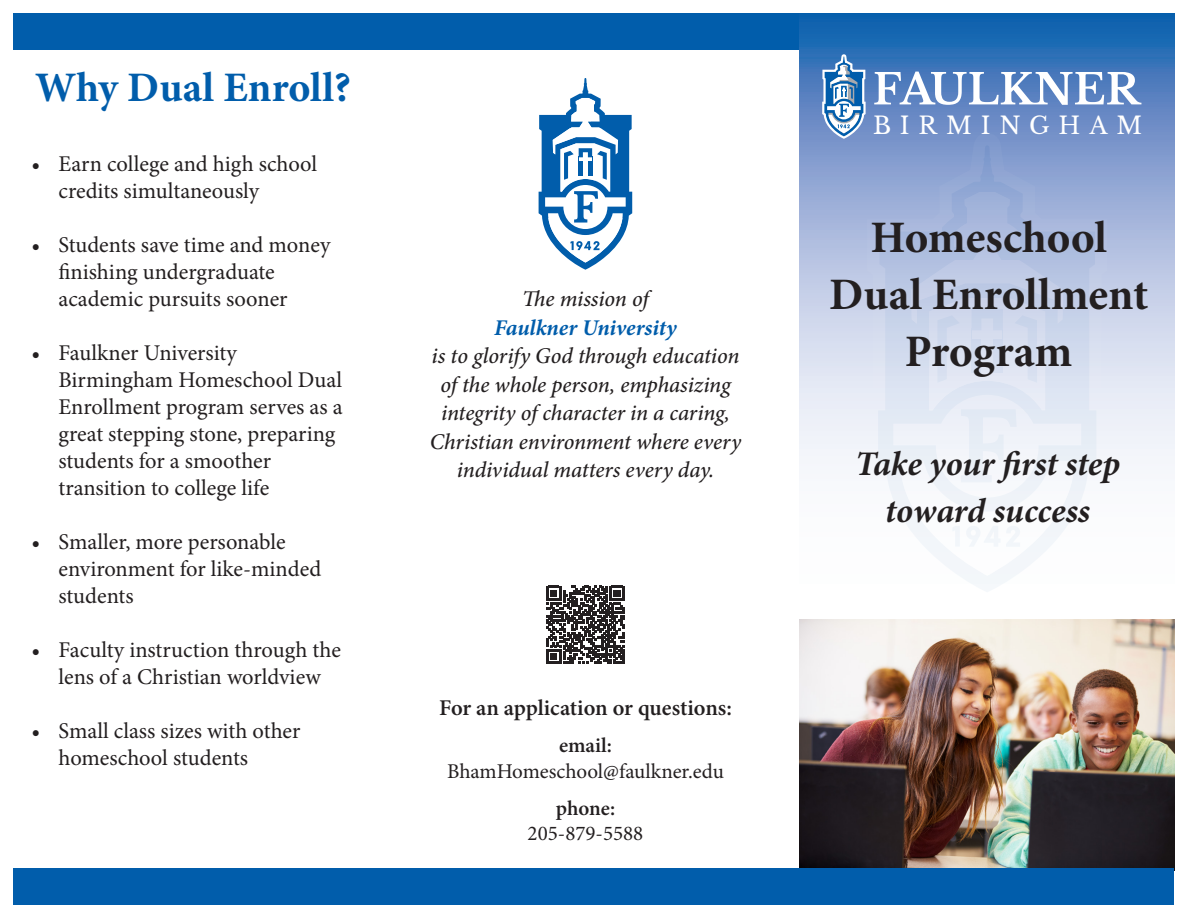
<style>
.page{position:relative;width:1188px;height:918px;background:#fff}
.page>*{position:absolute;margin:0;border:0;box-sizing:border-box;transform-origin:0 0}
.t1{font:700 45px/57px "Minion Pro";color:#231f20;text-align:center}
.t2{font:700 42px "Minion Pro";color:#015dab}
.t3{font:italic 700 34.5px/46.5px "Minion Pro";letter-spacing:-.005em;color:#231f20;text-align:center}
.t4{font:23.7px "Libre Baskerville";letter-spacing:.375em;color:#fff}
.t5{font:22.5px/27px "Minion Pro";color:#231f20}
.t6{font:italic 500 22.5px/28.5px "Minion Pro";letter-spacing:-.005em;color:#231f20;text-align:center}
.t7{font:600 22.5px "Minion Pro";letter-spacing:-.005em;color:#231f20}
.t8{font:italic 700 22.5px "Minion Pro";letter-spacing:-.005em;color:#015dab}
.t9{font:21px "Minion Pro";color:#231f20}
.t10{font:600 21px "Minion Pro";color:#231f20}
</style>
<div class="page">
<svg style="left:799px;top:14px;width:375px;height:606px"></svg>
<svg style="left:866px;top:133px;width:243px;height:473px"></svg>
<svg style="left:878px;top:145px;width:218px;height:447px"></svg>
<svg style="left:893px;top:192px;width:188px;height:384px"></svg>
<svg style="left:952px;top:526px;width:68px;height:21px"></svg>
<svg style="left:951px;top:247px;width:72px;height:16px"></svg>
<div style="left:993px;top:339px;width:10px;height:33px;background:#d2dbee"></div>
<svg style="left:937px;top:315px;width:23px;height:68px;background:#d5ddee"></svg>
<svg style="left:1015px;top:315px;width:22px;height:68px"></svg>
<div style="left:972px;top:339px;width:9px;height:33px;background:#d2dbee"></div>
<svg style="left:972px;top:309px;width:31px;height:32px"></svg>
<svg style="left:961px;top:409px;width:56px;height:73px"></svg>
<img style="left:799px;top:620px;width:375px;height:248px">
<svg style="left:874px;top:72px;width:267px;height:33px"></svg>
<svg style="left:822px;top:54px;width:44px;height:85px"></svg>
<div style="left:14px;top:868px;width:1160px;height:36px;background:#015dab"></div>
<div style="left:14px;top:14px;width:785px;height:36px;background:#015dab"></div>
<svg style="left:538px;top:78px;width:95px;height:192px"></svg>
<svg style="left:546px;top:586px;width:78px;height:78px"></svg>
<p class="t2" style="left:35px;top:58px;width:317px">Why Dual Enroll?</p>
<p class="t5" style="left:58px;top:150px;width:260px;text-indent:-27px">• Earn college and high school credits simultaneously</p>
<p class="t5" style="left:58px;top:231px;width:273px;text-indent:-27px">• Students save time and money finishing undergraduate academic pursuits sooner</p>
<p class="t5" style="left:58px;top:339px;width:286px;text-indent:-27px">• Faulkner University<br>Birmingham Homeschool Dual<br>Enrollment program serves as a great stepping stone, preparing students for a smoother transition to college life</p>
<p class="t5" style="left:58px;top:528px;width:264px;text-indent:-27px">• Smaller, more personable environment for like-minded students</p>
<p class="t5" style="left:32px;top:636px;width:311px;text-align:center">• Faculty instruction through the lens of a Christian worldview</p>
<p class="t5" style="left:58px;top:717px;width:244px;text-indent:-27px">• Small class sizes with other homeschool students</p>
<p class="t6" style="left:522px;top:285px;width:128px">The mission of</p>
<p class="t8" style="left:494px;top:312px;width:184px">Faulkner University</p>
<p class="t6" style="left:430px;top:342px;width:313px">is to glorify God through education of the whole person, emphasizing integrity of character in a caring, Christian environment where every individual matters every day.</p>
<p class="t7" style="left:439px;top:692px;width:294px">For an application or questions:</p>
<p class="t10" style="left:559px;top:731px;width:54px">email:</p>
<p class="t9" style="left:447px;top:757px;width:278px">BhamHomeschool@faulkner.edu</p>
<p class="t10" style="left:556px;top:794px;width:61px">phone:</p>
<p class="t9" style="left:528px;top:819px;width:117px">205-879-5588</p>
<p class="t4" style="left:873px;top:111px;width:271px">BIRMINGHAM</p>
<p class="t1" style="left:829px;top:209px;width:321px">Homeschool<br>Dual Enrollment<br>Program</p>
<p class="t3" style="left:855px;top:440px;width:267px">Take your first step toward success</p>
</div>
